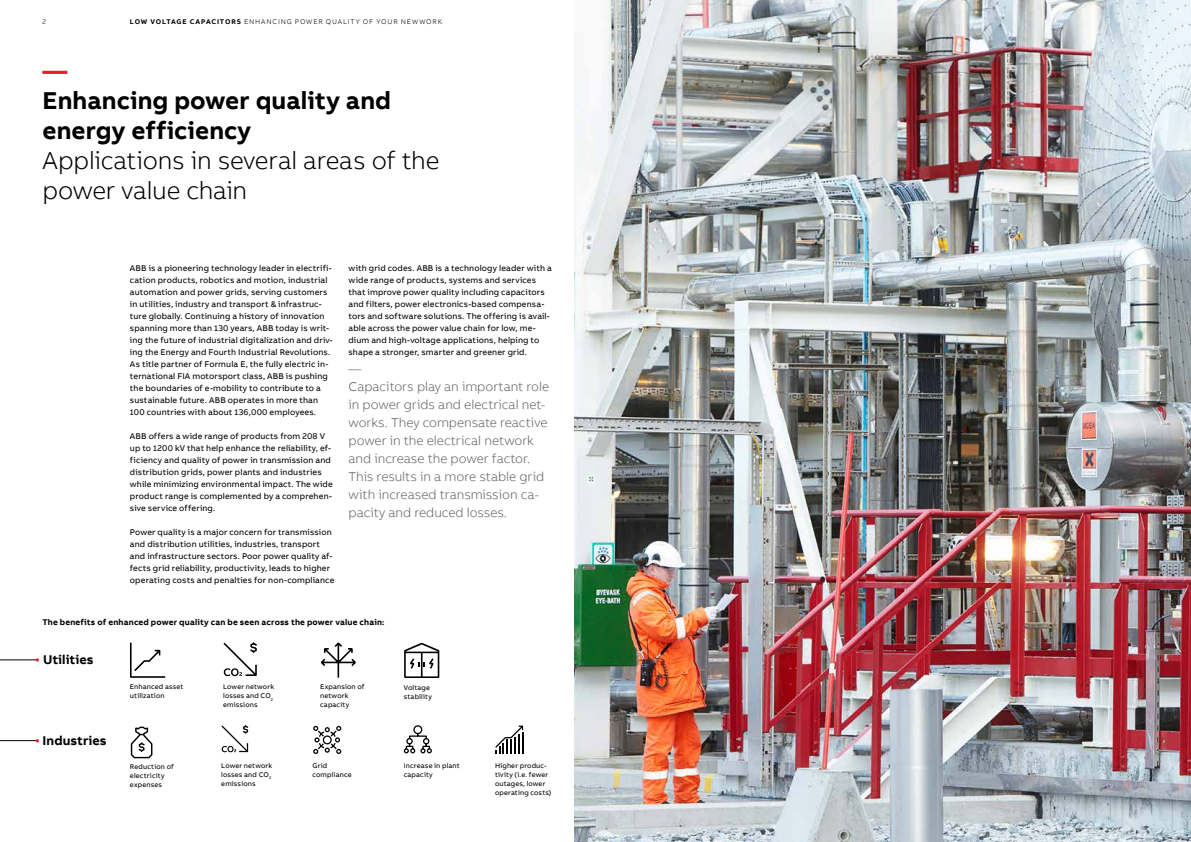
<style>
.page{position:relative;width:1191px;height:842px;background:#fff}
.page>*{position:absolute;margin:0;border:0;box-sizing:border-box;transform-origin:0 0}
.t1{font:300 25px/30px "AB Bvoice";letter-spacing:-.01em;color:#000}
.t2{font:700 25px/30px "AB Bvoice";letter-spacing:.005em;color:#000}
.t3{font:700 25px "AB Bvoice";color:#ed1c29}
.t4{font:300 13px/18px "AB Bvoice";letter-spacing:-.005em;color:#636466}
.t5{font:700 13px "AB Bvoice";letter-spacing:.005em;color:#000}
.t6{font:8.5px/12px "AB Bvoice";letter-spacing:.015em;color:#000}
.t7{font:700 8.5px "AB Bvoice";letter-spacing:.02em;color:#000}
.t8{font:7px/9px "AB Bvoice";letter-spacing:.02em;color:#000}
.t9{font:300 7px "AB Bvoice";letter-spacing:.12em;color:#000}
.s1{font-weight:700}
</style>
<div class="page">
<img style="left:574px;top:0;width:617px;height:842px">
<hr style="left:0;top:659px;width:38px;height:1px;background:#000">
<hr style="left:0;top:740px;width:39px;height:1px;background:#000">
<svg style="left:130px;top:643px;width:35px;height:35px"></svg>
<svg style="left:223px;top:642px;width:34px;height:35px"></svg>
<svg style="left:321px;top:642px;width:35px;height:36px"></svg>
<svg style="left:404px;top:643px;width:35px;height:35px"></svg>
<svg style="left:221px;top:725px;width:28px;height:28px"></svg>
<svg style="left:313px;top:725px;width:29px;height:29px"></svg>
<svg style="left:131px;top:727px;width:21px;height:31px"></svg>
<svg style="left:404px;top:725px;width:28px;height:28px"></svg>
<svg style="left:495px;top:725px;width:28px;height:29px"></svg>
<p class="t9" style="left:43px;top:17px;width:5px">2</p>
<p class="t9" style="left:130px;top:17px;width:314px"><span class="s1">LOW Voltage capacitors</span> ENHANCING POWER QUALITY OF YOUR NEWWORK</p>
<h1 class="t3" style="left:43px;top:54px;width:26px">—</h1>
<h1 class="t2" style="left:43px;top:85px;width:350px">Enhancing power quality and energy efficiency</h1>
<h1 class="t1" style="left:43px;top:145px;width:398px">Applications in several areas of the power value chain</h1>
<p class="t6" style="left:130px;top:262px;width:204px">ABB is a pioneering technology leader in electrifi&shy;cation products, robotics and motion, industrial automation and power grids, serving customers in utilities, industry and transport &amp; infrastruc&shy;ture globally. Continuing a history of innovation spanning more than 130 years, ABB today is writ&shy;ing the future of industrial digitalization and driv&shy;ing the Energy and Fourth Industrial Revolutions.<br>As title partner of Formula E, the fully electric in&shy;ternational FIA motorsport class, ABB is pushing the boundaries of e-mobility to contribute to a sustainable future. ABB operates in more than 100 countries with about 136,000 employees.</p>
<p class="t6" style="left:130px;top:430px;width:204px">ABB offers a wide range of products from 208 V up to 1200 kV that help enhance the reliability, ef&shy;ficiency and quality of power in transmission and distribution grids, power plants and industries while minimizing environmental impact. The wide product range is complemented by a comprehen&shy;sive service offering.</p>
<p class="t6" style="left:130px;top:526px;width:206px">Power quality is a major concern for transmission and distribution utilities, industries, transport and infrastructure sectors. Poor power quality af&shy;fects grid reliability, productivity, leads to higher operating costs and penalties for non-compliance</p>
<p class="t6" style="left:348px;top:262px;width:205px">with grid codes. ABB is a technology leader with a wide range of products, systems and services that improve power quality including capacitors and filters, power electronics-based compensa&shy;tors and software solutions. The offering is avail&shy;able across the power value chain for low, me&shy;dium and high-voltage applications, helping to shape a stronger, smarter and greener grid.</p>
<p class="t4" style="left:348px;top:359px;width:202px">—<br>Capacitors play an important role in power grids and electrical net&shy;works. They compensate reactive power in the electrical network and increase the power factor.<br>This results in a more stable grid with increased transmission ca&shy;pacity and reduced losses.</p>
<p class="t7" style="left:43px;top:616px;width:343px">The benefits of enhanced power quality can be seen across the power value chain:</p>
<h2 class="t5" style="left:43px;top:652px;width:52px">Utilities</h2>
<h2 class="t5" style="left:43px;top:733px;width:66px">Industries</h2>
<p class="t8" style="left:130px;top:682px;width:55px">Enhanced asset utilization</p>
<p class="t8" style="left:223px;top:682px;width:52px">Lower network losses and CO<sub>2 </sub>emissions</p>
<p class="t8" style="left:320px;top:682px;width:46px">Expansion of network capacity</p>
<p class="t8" style="left:404px;top:683px;width:30px">Voltage stability</p>
<p class="t8" style="left:130px;top:762px;width:45px">Reduction of electricity expenses</p>
<p class="t8" style="left:404px;top:761px;width:57px">Increase in plant capacity</p>
<p class="t8" style="left:495px;top:761px;width:58px">Higher produc&shy;tivity (i.e. fewer outages, lower operating costs)</p>
<p class="t8" style="left:221px;top:761px;width:52px">Lower network losses and CO<sub>2 </sub>emissions</p>
<p class="t8" style="left:312px;top:761px;width:41px">Grid compliance</p>
</div>
